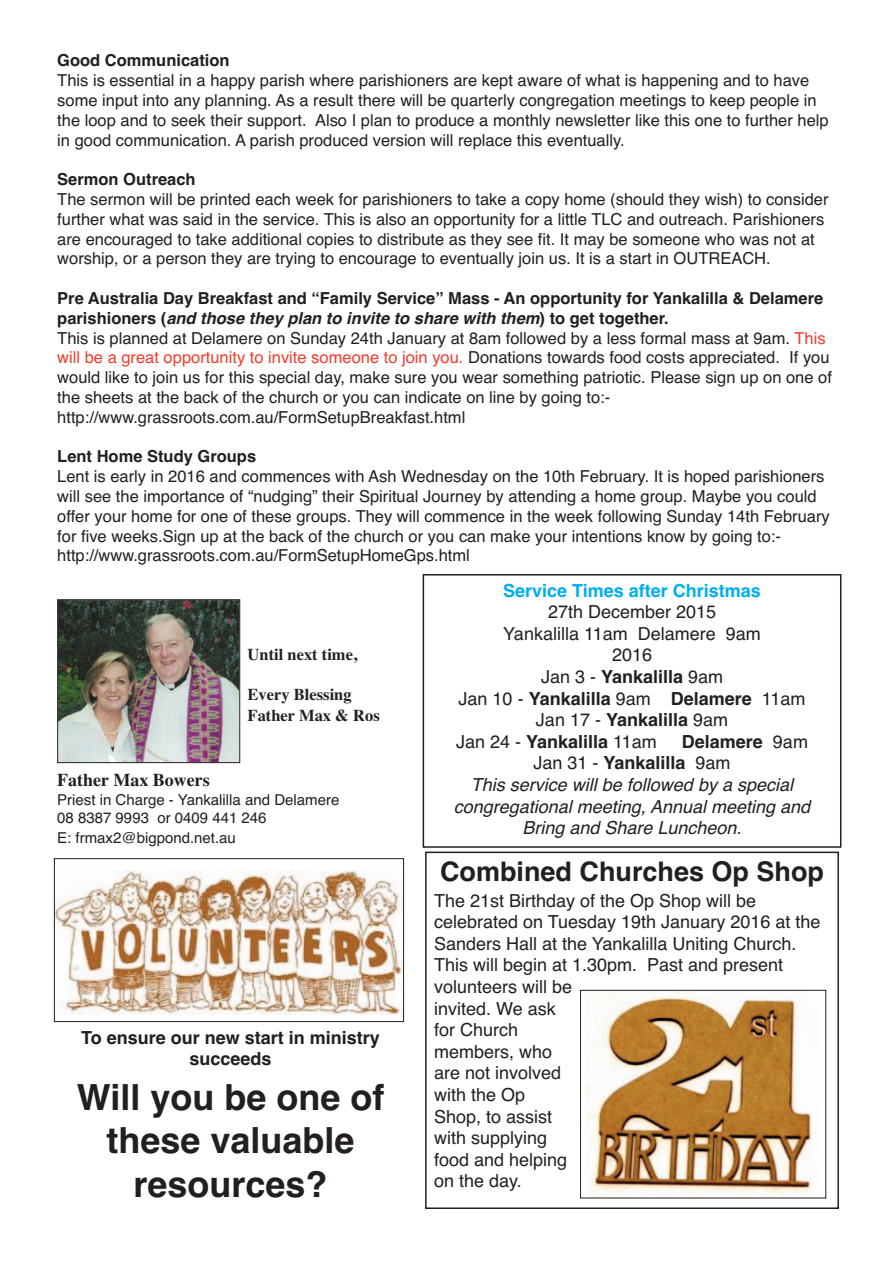
<style>
.page{position:relative;width:893px;height:1263px;background:#fff}
.page>*{position:absolute;margin:0;border:0;box-sizing:border-box;transform-origin:0 0}
.t1{font:700 36px/43.2px "Helvetica";color:#231f20;text-align:center}
.t2{font:700 27px "Helvetica";color:#231f20}
.t3{font:18px/21.6px "Helvetica";color:#231f20}
.t4{font:700 18px/21.6px "Helvetica";color:#231f20;text-align:center}
.t5{font:italic 18px "Helvetica";color:#231f20}
.t6{font:700 18px "Helvetica";color:#00aeef}
.t7{font:700 18px "Times";color:#231f20}
.t8{font:16.5px/19.8px "Helvetica";color:#231f20}
.t9{font:700 16.5px "Helvetica";color:#231f20}
.t10{font:700 16.5px/20.9px "Times";color:#231f20}
.t11{font:15px/18px "Helvetica";color:#231f20}
.s1{font-weight:700}
.s2{font-weight:700;font-style:italic}
.s3{color:#ef3c2a}
.s4{font-weight:400}
</style>
<div class="page">
<img style="left:56px;top:870px;width:346px;height:144px">
<div style="left:54px;top:858px;width:350px;height:164px;border:1px solid #231f20"></div>
<img style="left:59px;top:601px;width:179px;height:160px">
<div style="left:57px;top:599px;width:183px;height:164px;border:1px solid #231f20"></div>
<div style="left:423px;top:574px;width:418px;height:274px;border:2px solid #231f20"></div>
<div style="left:425px;top:852px;width:414px;height:357px;border:2px solid #231f20"></div>
<img style="left:586px;top:992px;width:226px;height:204px">
<div style="left:580px;top:990px;width:246px;height:208px;border:1px solid #231f20"></div>
<p class="t9" style="left:57px;top:51px;width:174px">Good Communication</p>
<p class="t8" style="left:57px;top:71px;width:773px">This is essential in a happy parish where parishioners are kept aware of what is happening and to have some input into any planning. As a result there will be quarterly congregation meetings to keep people in the loop and to seek their support. Also I plan to produce a monthly newsletter like this one to further help in good communication. A parish produced version will replace this eventually.</p>
<p class="t9" style="left:57px;top:170px;width:140px">Sermon Outreach</p>
<p class="t8" style="left:57px;top:189px;width:773px">The sermon will be printed each week for parishioners to take a copy home (should they wish) to consider further what was said in the service. This is also an opportunity for a little TLC and outreach. Parishioners are encouraged to take additional copies to distribute as they see fit. It may be someone who was not at worship, or a person they are trying to encourage to eventually join us. It is a start in OUTREACH.</p>
<p class="t8" style="left:57px;top:288px;width:776px"><span class="s1">Pre Australia Day Breakfast and “Family Service” Mass - An opportunity for Yankalilla &amp; Delamere parishioners (</span><span class="s2">and those they plan to invite to share with them</span><span class="s1">) to get together.<br></span>This is planned at Delamere on Sunday 24th January at 8am followed by a less formal mass at 9am. <span class="s3">This will be a great opportunity to invite someone to join you.</span> Donations towards food costs appreciated. If you would like to join us for this special day, make sure you wear something patriotic. Please sign up on one of the sheets at the back of the church or you can indicate on line by going to:- http://www.grassroots.com.au/FormSetupBreakfast.html</p>
<p class="t9" style="left:57px;top:447px;width:200px">Lent Home Study Groups</p>
<p class="t8" style="left:57px;top:467px;width:774px">Lent is early in 2016 and commences with Ash Wednesday on the 10th February. It is hoped parishioners will see the importance of “nudging” their Spiritual Journey by attending a home group. Maybe you could offer your home for one of these groups. They will commence in the week following Sunday 14th February for five weeks.Sign up at the back of the church or you can make your intentions know by going to:- http://www.grassroots.com.au/FormSetupHomeGps.html</p>
<p class="t10" style="left:248px;top:644px;width:111px">Until next time,</p>
<p class="t10" style="left:248px;top:684px;width:134px">Every Blessing<br>Father Max &amp; Ros</p>
<p class="t7" style="left:57px;top:769px;width:154px">Father Max Bowers</p>
<p class="t11" style="left:57px;top:791px;width:284px">Priest in Charge - Yankalilla and Delamere<br>08 8387 9993 or 0409 441 246</p>
<p class="t11" style="left:57px;top:829px;width:180px">E: frmax2@bigpond.net.au</p>
<p class="t4" style="left:81px;top:1027px;width:300px">To ensure our new start in ministry succeeds</p>
<h1 class="t1" style="left:77px;top:1076px;width:309px">Will you be one of these valuable resources?</h1>
<p class="t6" style="left:503px;top:580px;width:259px">Service Times after Christmas</p>
<p class="t3" style="left:548px;top:601px;width:170px">27th December 2015</p>
<p class="t3" style="left:503px;top:623px;width:259px">Yankalilla 11am Delamere 9am</p>
<p class="t3" style="left:612px;top:644px;width:42px">2016</p>
<p class="t4" style="left:541px;top:666px;width:184px"><span class="s4">Jan 3 -</span> Yankalilla <span class="s4">9am</span></p>
<p class="t4" style="left:459px;top:687px;width:348px"><span class="s4">Jan 10 -</span> Yankalilla <span class="s4">9am</span> Delamere <span class="s4">11am</span></p>
<p class="t4" style="left:536px;top:709px;width:194px"><span class="s4">Jan 17 -</span> Yankalilla <span class="s4">9am</span></p>
<p class="t3" style="left:456px;top:731px;width:202px">Jan 24 - <span class="s1">Yankalilla</span> 11am</p>
<p class="t4" style="left:682px;top:731px;width:128px">Delamere <span class="s4">9am</span></p>
<p class="t4" style="left:533px;top:752px;width:199px"><span class="s4">Jan 31 -</span> Yankalilla <span class="s4">9am</span></p>
<p class="t5" style="left:471px;top:774px;width:324px">This service will be followed by a special</p>
<p class="t5" style="left:454px;top:796px;width:358px">congregational meeting, Annual meeting and</p>
<p class="t5" style="left:522px;top:817px;width:221px">Bring and Share Luncheon.</p>
<h2 class="t2" style="left:440px;top:856px;width:386px">Combined Churches Op Shop</h2>
<p class="t3" style="left:434px;top:889px;width:388px">The 21st Birthday of the Op Shop will be celebrated on Tuesday 19th January 2016 at the<br>Sanders Hall at the Yankalilla Uniting Church.<br>This will begin at 1.30pm. Past and present volunteers will be<br>invited. We ask<br>for Church<br>members, who<br>are not involved<br>with the Op<br>Shop, to assist<br>with supplying<br>food and helping<br>on the day.</p>
</div>
